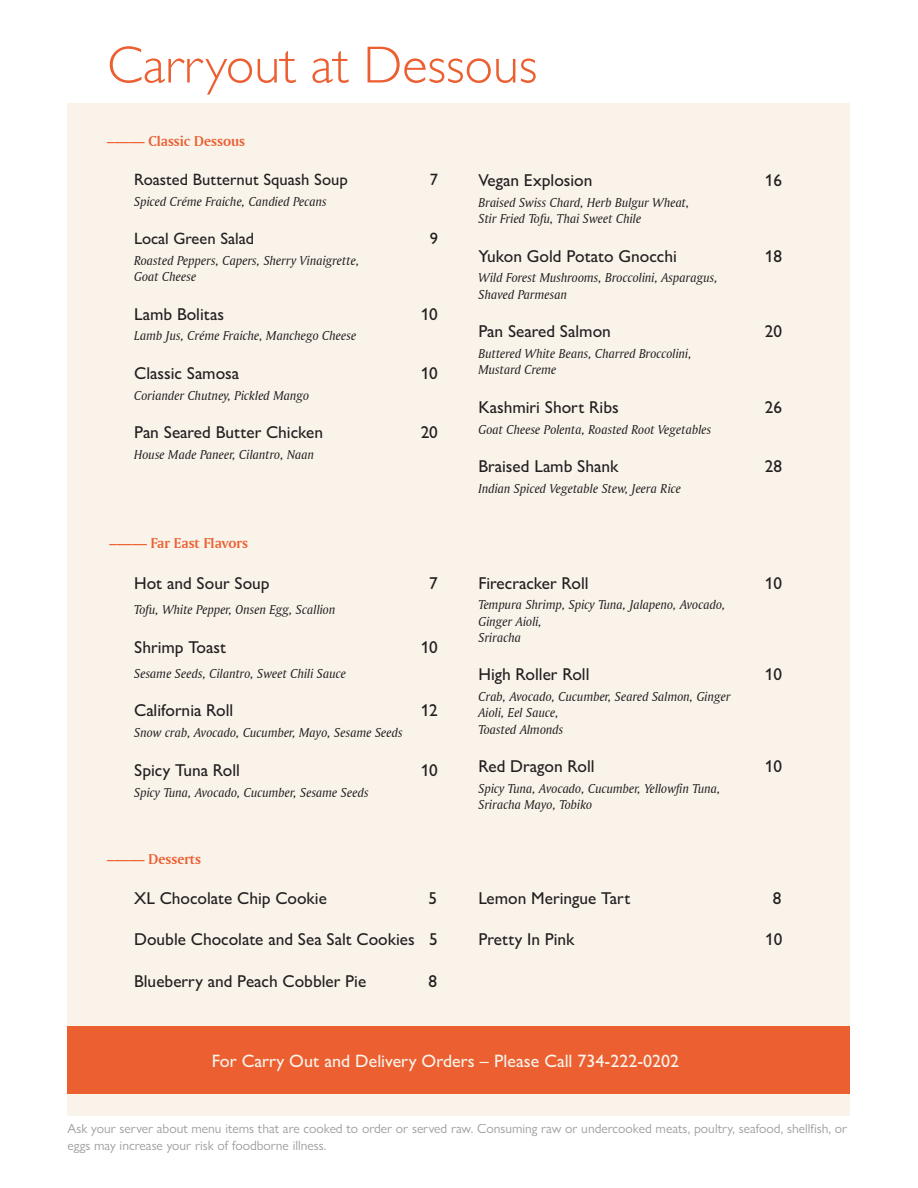
<style>
.page{position:relative;width:918px;height:1188px;background:#fff}
.page>*{position:absolute;margin:0;border:0;box-sizing:border-box;transform-origin:0 0}
.t1{font:300 52.5px "Gill Sans";color:#ec5f31}
.t2{font:500 18px "Gill Sans Nova";color:#f9f3ea}
.t3{font:500 17.25px "Gill Sans Nova";color:#231f20}
.t4{font:500 16.5px "Gill Sans Nova";color:#231f20}
.t5{font:15px "Amerigo BT Bold A";color:#ec5f31}
.t6{font:13.5px/16.2px "Amerigo BT Italic A";color:#231f20}
.t7{font:13.5px/16.2px "Gill Sans Nova";color:#5c5c5f}
</style>
<div class="page">
<div style="left:68px;top:104px;width:782px;height:1012px;background:#f9f3ea"></div>
<div style="left:68px;top:1027px;width:782px;height:67px;background:#ec5f31"></div>
<p class="t1" style="left:107px;top:24px;width:432px">Carryout at Dessous</p>
<p class="t5" style="left:107px;top:132px;width:140px">––––– Classic Dessous</p>
<p class="t4" style="left:134px;top:170px;width:215px">Roasted Butternut Squash Soup</p>
<p class="t4" style="left:430px;top:170px;width:10px">7</p>
<p class="t6" style="left:134px;top:193px;width:194px">Spiced Créme Fraiche, Candied Pecans</p>
<p class="t4" style="left:134px;top:228px;width:122px">Local Green Salad</p>
<p class="t4" style="left:430px;top:228px;width:10px">9</p>
<p class="t6" style="left:134px;top:252px;width:227px">Roasted Peppers, Capers, Sherry Vinaigrette,<br>Goat Cheese</p>
<p class="t3" style="left:134px;top:303px;width:91px">Lamb Bolitas</p>
<p class="t3" style="left:421px;top:303px;width:19px">10</p>
<p class="t6" style="left:134px;top:327px;width:224px">Lamb Jus, Créme Fraiche, Manchego Cheese</p>
<p class="t3" style="left:134px;top:363px;width:107px">Classic Samosa</p>
<p class="t3" style="left:421px;top:363px;width:19px">10</p>
<p class="t6" style="left:134px;top:387px;width:177px">Coriander Chutney, Pickled Mango</p>
<p class="t3" style="left:134px;top:422px;width:191px">Pan Seared Butter Chicken</p>
<p class="t3" style="left:421px;top:422px;width:19px">20</p>
<p class="t6" style="left:134px;top:446px;width:182px">House Made Paneer, Cilantro, Naan</p>
<p class="t5" style="left:110px;top:534px;width:140px">––––– Far East Flavors</p>
<p class="t3" style="left:134px;top:572px;width:137px">Hot and Sour Soup</p>
<p class="t3" style="left:429px;top:572px;width:10px">7</p>
<p class="t6" style="left:134px;top:601px;width:203px">Tofu, White Pepper, Onsen Egg, Scallion</p>
<p class="t3" style="left:134px;top:636px;width:93px">Shrimp Toast</p>
<p class="t3" style="left:421px;top:636px;width:19px">10</p>
<p class="t6" style="left:134px;top:665px;width:213px">Sesame Seeds, Cilantro, Sweet Chili Sauce</p>
<p class="t3" style="left:134px;top:700px;width:101px">California Roll</p>
<p class="t3" style="left:421px;top:700px;width:19px">12</p>
<p class="t6" style="left:134px;top:724px;width:270px">Snow crab, Avocado, Cucumber, Mayo, Sesame Seeds</p>
<p class="t3" style="left:134px;top:759px;width:107px">Spicy Tuna Roll</p>
<p class="t3" style="left:421px;top:759px;width:19px">10</p>
<p class="t6" style="left:134px;top:784px;width:236px">Spicy Tuna, Avocado, Cucumber, Sesame Seeds</p>
<p class="t5" style="left:107px;top:850px;width:96px">––––– Desserts</p>
<p class="t3" style="left:134px;top:888px;width:194px">XL Chocolate Chip Cookie</p>
<p class="t3" style="left:429px;top:888px;width:10px">5</p>
<p class="t3" style="left:134px;top:929px;width:305px">Double Chocolate and Sea Salt Cookies 5</p>
<p class="t3" style="left:134px;top:971px;width:234px">Blueberry and Peach Cobbler Pie</p>
<p class="t3" style="left:429px;top:971px;width:10px">8</p>
<p class="t3" style="left:478px;top:170px;width:116px">Vegan Explosion</p>
<p class="t3" style="left:765px;top:170px;width:19px">16</p>
<p class="t6" style="left:478px;top:194px;width:213px">Braised Swiss Chard, Herb Bulgur Wheat,<br>Stir Fried Tofu, Thai Sweet Chile</p>
<p class="t3" style="left:478px;top:245px;width:200px">Yukon Gold Potato Gnocchi</p>
<p class="t3" style="left:765px;top:245px;width:19px">18</p>
<p class="t6" style="left:478px;top:269px;width:241px">Wild Forest Mushrooms, Broccolini, Asparagus,<br>Shaved Parmesan</p>
<p class="t3" style="left:478px;top:321px;width:134px">Pan Seared Salmon</p>
<p class="t3" style="left:765px;top:321px;width:19px">20</p>
<p class="t6" style="left:478px;top:345px;width:215px">Buttered White Beans, Charred Broccolini,<br>Mustard Creme</p>
<p class="t3" style="left:478px;top:396px;width:142px">Kashmiri Short Ribs</p>
<p class="t3" style="left:765px;top:396px;width:19px">26</p>
<p class="t6" style="left:478px;top:421px;width:234px">Goat Cheese Polenta, Roasted Root Vegetables</p>
<p class="t3" style="left:478px;top:456px;width:142px">Braised Lamb Shank</p>
<p class="t3" style="left:765px;top:456px;width:19px">28</p>
<p class="t6" style="left:478px;top:480px;width:204px">Indian Spiced Vegetable Stew, Jeera Rice</p>
<p class="t3" style="left:478px;top:572px;width:112px">Firecracker Roll</p>
<p class="t3" style="left:765px;top:572px;width:19px">10</p>
<p class="t6" style="left:478px;top:596px;width:249px">Tempura Shrimp, Spicy Tuna, Jalapeno, Avocado,<br>Ginger Aioli,</p>
<p class="t6" style="left:478px;top:629px;width:44px">Sriracha</p>
<p class="t3" style="left:478px;top:664px;width:113px">High Roller Roll</p>
<p class="t3" style="left:765px;top:664px;width:19px">10</p>
<p class="t6" style="left:478px;top:688px;width:254px">Crab, Avocado, Cucumber, Seared Salmon, Ginger<br>Aioli, Eel Sauce,</p>
<p class="t6" style="left:478px;top:721px;width:87px">Toasted Almonds</p>
<p class="t3" style="left:478px;top:756px;width:118px">Red Dragon Roll</p>
<p class="t3" style="left:765px;top:756px;width:19px">10</p>
<p class="t6" style="left:478px;top:780px;width:244px">Spicy Tuna, Avocado, Cucumber, Yellowfin Tuna,<br>Sriracha Mayo, Tobiko</p>
<p class="t3" style="left:478px;top:888px;width:154px">Lemon Meringue Tart</p>
<p class="t3" style="left:773px;top:888px;width:10px">8</p>
<p class="t3" style="left:478px;top:929px;width:98px">Pretty In Pink</p>
<p class="t3" style="left:765px;top:929px;width:19px">10</p>
<p class="t2" style="left:212px;top:1050px;width:469px">For Carry Out and Delivery Orders – Please Call 734-222-0202</p>
<p class="t7" style="left:68px;top:1121px;width:781px">Ask your server about menu items that are cooked to order or served raw. Consuming raw or undercooked meats, poultry, seafood, shellfish, or eggs may increase your risk of foodborne illness.</p>
</div>
